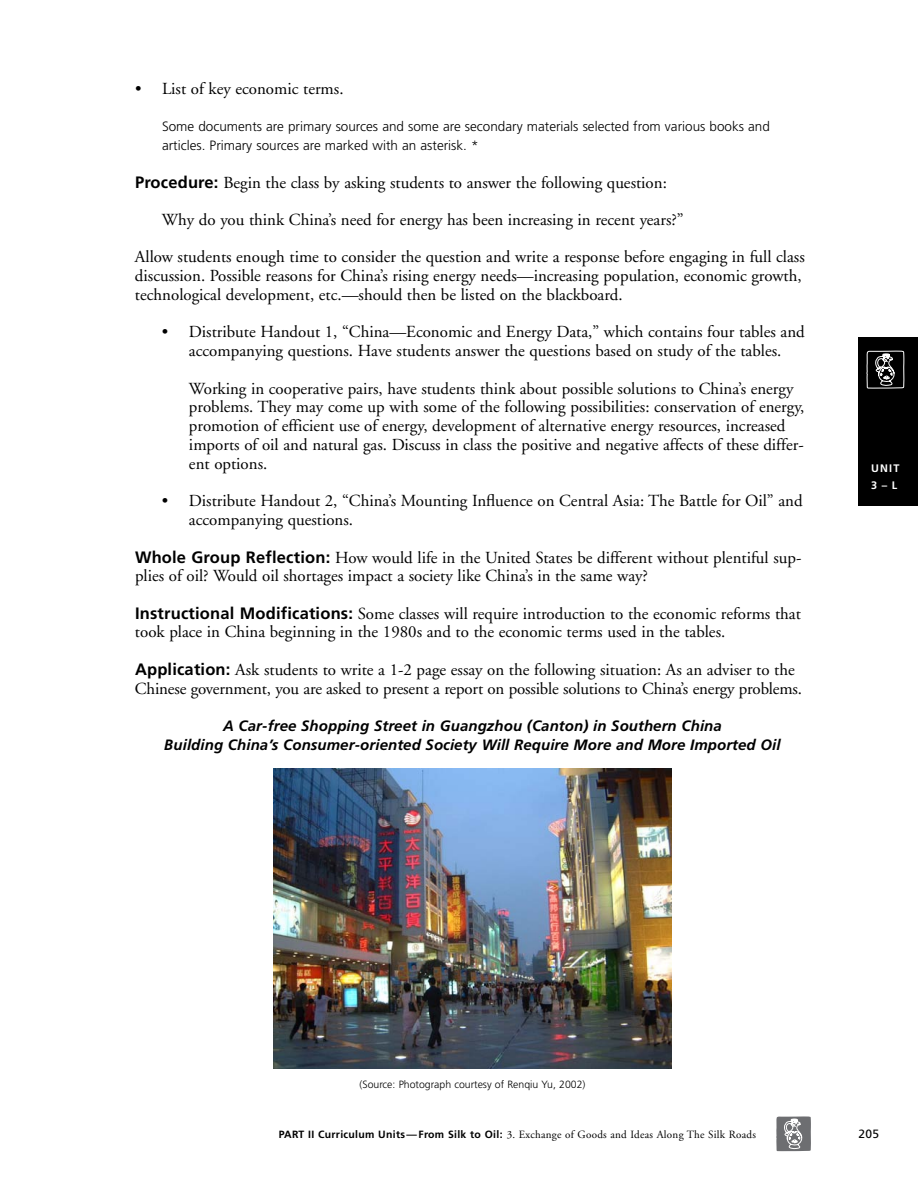
<style>
.page{position:relative;width:918px;height:1188px;background:#fff}
.page>*{position:absolute;margin:0;border:0;box-sizing:border-box;transform-origin:0 0}
.t1{font:16.8px/18.8px "Adobe Garamond";color:#000}
.t2{font:italic 700 15px/18.8px "Frutiger";letter-spacing:.005em;color:#000;text-align:center}
.t3{font:300 13.5px/18.8px "Frutiger";color:#000}
.t4{font:12px "Frutiger";color:#000}
.t5{font:11.1px "Adobe Garamond";letter-spacing:.025em;color:#000}
.t6{font:700 10.8px/16.5px "Frutiger";color:#fff}
.t7{font:300 10.5px "Frutiger";color:#000}
.s1{font-family:"Frutiger";font-weight:700;font-size:16.5px}
.s2{font-family:"Frutiger";font-weight:700;font-size:10.5px}
</style>
<div class="page">
<div style="left:859px;top:338px;width:59px;height:168px;background:#000"></div>
<svg style="left:776px;top:1116px;width:35px;height:35px"></svg>
<svg style="left:866px;top:350px;width:38px;height:39px"></svg>
<img style="left:273px;top:769px;width:399px;height:300px">
<p class="t1" style="left:135px;top:81px;width:210px">• List of key economic terms.</p>
<p class="t3" style="left:162px;top:118px;width:609px">Some documents are primary sources and some are secondary materials selected from various books and articles. Primary sources are marked with an asterisk. *</p>
<p class="t1" style="left:135px;top:174px;width:533px"><span class="s1">Procedure:</span> Begin the class by asking students to answer the following question:</p>
<p class="t1" style="left:162px;top:212px;width:523px">Why do you think China’s need for energy has been increasing in recent years?”</p>
<p class="t1" style="left:135px;top:249px;width:671px">Allow students enough time to consider the question and write a response before engaging in full class discussion. Possible reasons for China’s rising energy needs—increasing population, economic growth, technological development, etc.—should then be listed on the blackboard.</p>
<p class="t1" style="left:162px;top:324px;width:644px;text-align:center">• Distribute Handout 1, “China—Economic and Energy Data,” which contains four tables and accompanying questions. Have students answer the questions based on study of the tables.</p>
<p class="t1" style="left:189px;top:381px;width:617px">Working in cooperative pairs, have students think about possible solutions to China’s energy problems. They may come up with some of the following possibilities: conservation of energy, promotion of efficient use of energy, development of alternative energy resources, increased imports of oil and natural gas. Discuss in class the positive and negative affects of these differ&shy;ent options.</p>
<p class="t1" style="left:189px;top:493px;width:615px;text-indent:-27px">• Distribute Handout 2, “China’s Mounting Influence on Central Asia: The Battle for Oil” and accompanying questions.</p>
<p class="t1" style="left:135px;top:549px;width:668px"><span class="s1">Whole Group Reflection:</span> How would life in the United States be different without plentiful sup&shy;plies of oil? Would oil shortages impact a society like China’s in the same way?</p>
<p class="t1" style="left:135px;top:606px;width:667px"><span class="s1">Instructional Modifications:</span> Some classes will require introduction to the economic reforms that took place in China beginning in the 1980s and to the economic terms used in the tables.</p>
<p class="t1" style="left:135px;top:662px;width:669px"><span class="s1">Application:</span> Ask students to write a 1-2 page essay on the following situation: As an adviser to the<br>Chinese government, you are asked to present a report on possible solutions to China’s energy problems.</p>
<p class="t2" style="left:164px;top:718px;width:618px">A Car-free Shopping Street in Guangzhou (Canton) in Southern China<br>Building China’s Consumer-oriented Society Will Require More and More Imported Oil</p>
<p class="t6" style="left:871px;top:461px;width:30px">UNIT<br>3 – L</p>
<p class="t7" style="left:360px;top:1080px;width:227px">(Source: Photograph courtesy of Renqiu Yu, 2002)</p>
<p class="t5" style="left:279px;top:1130px;width:479px"><span class="s2">PART II Curriculum Units— From Silk to Oil:</span> 3. Exchange of Goods and Ideas Along The Silk Roads</p>
<p class="t4" style="left:859px;top:1129px;width:22px">205</p>
</div>
